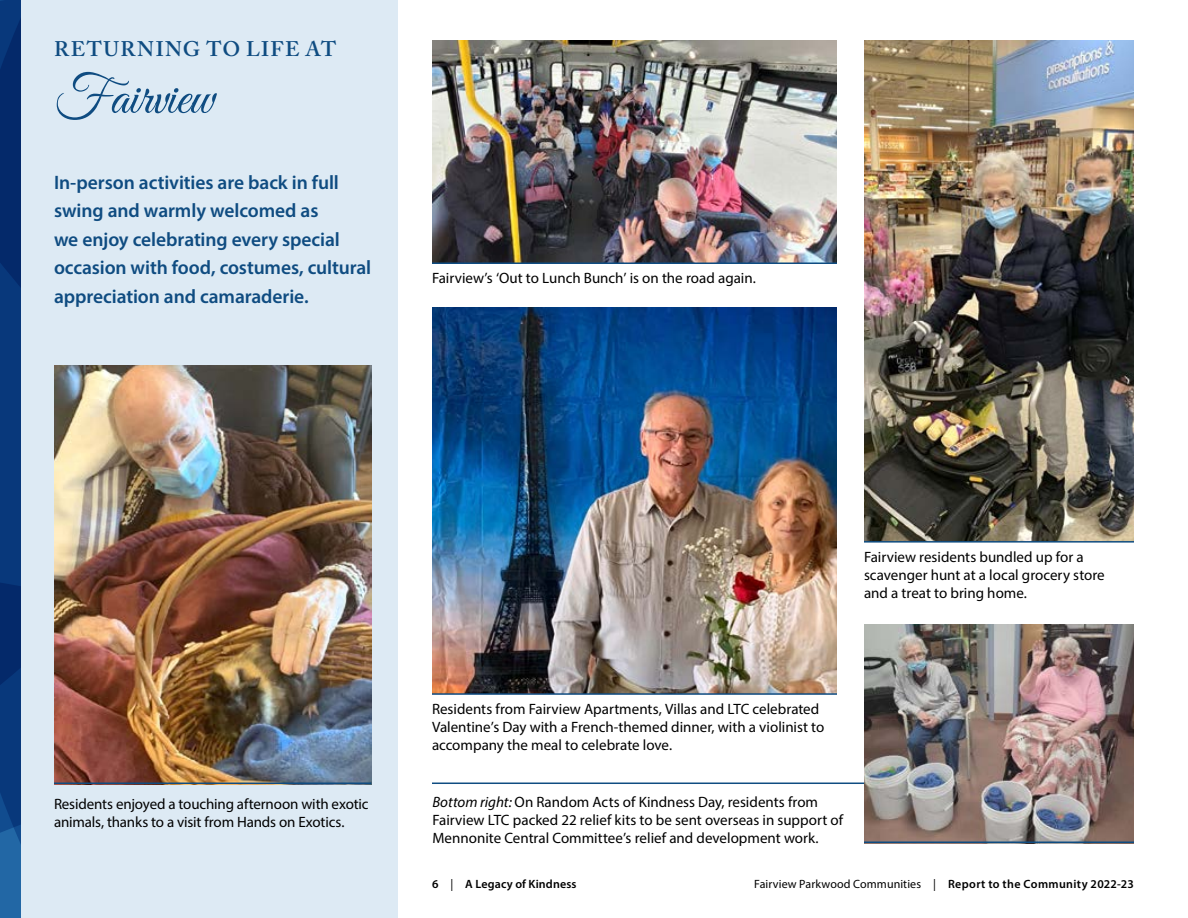
<style>
.page{position:relative;width:1188px;height:918px;background:#fff}
.page>*{position:absolute;margin:0;border:0;box-sizing:border-box;transform-origin:0 0}
.t1{font:54px "Great Vibes";color:#0f4c81}
.t2{font:600 21px "Adobe Caslon Pro";letter-spacing:.065em;color:#0f4c81}
.t3{font:600 19.5px/28.5px "Myriad Pro";letter-spacing:-.005em;color:#0f4c81}
.t4{font:15px/18px "Myriad Pro";color:#000}
.t5{font:12px "Myriad Pro";letter-spacing:.005em;color:#000}
.t6{font:600 12px "Myriad Pro";letter-spacing:.01em;color:#000}
.s1{font-style:italic}
.s2{font-weight:400}
.s3{font-weight:600}
</style>
<div class="page">
<div style="left:20px;top:0;width:378px;height:918px;background:#ddeaf4"></div>
<img style="left:864px;top:624px;width:270px;height:218px">
<img style="left:432px;top:308px;width:405px;height:385px">
<img style="left:432px;top:40px;width:405px;height:222px">
<img style="left:864px;top:40px;width:270px;height:501px">
<svg style="left:0;top:0;width:20px;height:918px;background:#093779"></svg>
<hr style="left:432px;top:262px;width:405px;height:2px;background:#0f4c81">
<hr style="left:864px;top:541px;width:270px;height:2px;background:#0f4c81">
<hr style="left:864px;top:842px;width:270px;height:1px;background:#0f4c81">
<hr style="left:432px;top:693px;width:405px;height:2px;background:#0f4c81">
<hr style="left:432px;top:783px;width:432px;height:1px;background:#0f4c81">
<img style="left:54px;top:366px;width:317px;height:417px">
<hr style="left:54px;top:783px;width:317px;height:1px;background:#0f4c81">
<h2 class="t2" style="left:54px;top:36px;width:284px">RETURNING TO LIFE AT</h2>
<h1 class="t1" style="left:54px;top:67px;width:163px">Fairview</h1>
<h3 class="t3" style="left:54px;top:167px;width:319px">In-person activities are back in full swing and warmly welcomed as<br>we enjoy celebrating every special occasion with food, costumes, cultural appreciation and camaraderie.</h3>
<p class="t4" style="left:432px;top:269px;width:325px">Fairview’s ‘Out to Lunch Bunch’ is on the road again.</p>
<p class="t4" style="left:54px;top:795px;width:316px">Residents enjoyed a touching afternoon with exotic animals, thanks to a visit from Hands on Exotics.</p>
<p class="t4" style="left:864px;top:547px;width:242px">Fairview residents bundled up for a scavenger hunt at a local grocery store and a treat to bring home.</p>
<p class="t4" style="left:432px;top:700px;width:394px">Residents from Fairview Apartments, Villas and LTC celebrated<br>Valentine’s Day with a French-themed dinner, with a violinist to accompany the meal to celebrate love.</p>
<p class="t4" style="left:432px;top:793px;width:412px"><span class="s1">Bottom right:</span> On Random Acts of Kindness Day, residents from<br>Fairview LTC packed 22 relief kits to be sent overseas in support of<br>Mennonite Central Committee’s relief and development work.</p>
<p class="t6" style="left:432px;top:876px;width:146px">6 <span class="s2">|</span> A Legacy of Kindness</p>
<p class="t5" style="left:754px;top:877px;width:381px">Fairview Parkwood Communities | <span class="s3">Report to the Community 2022-23</span></p>
</div>
